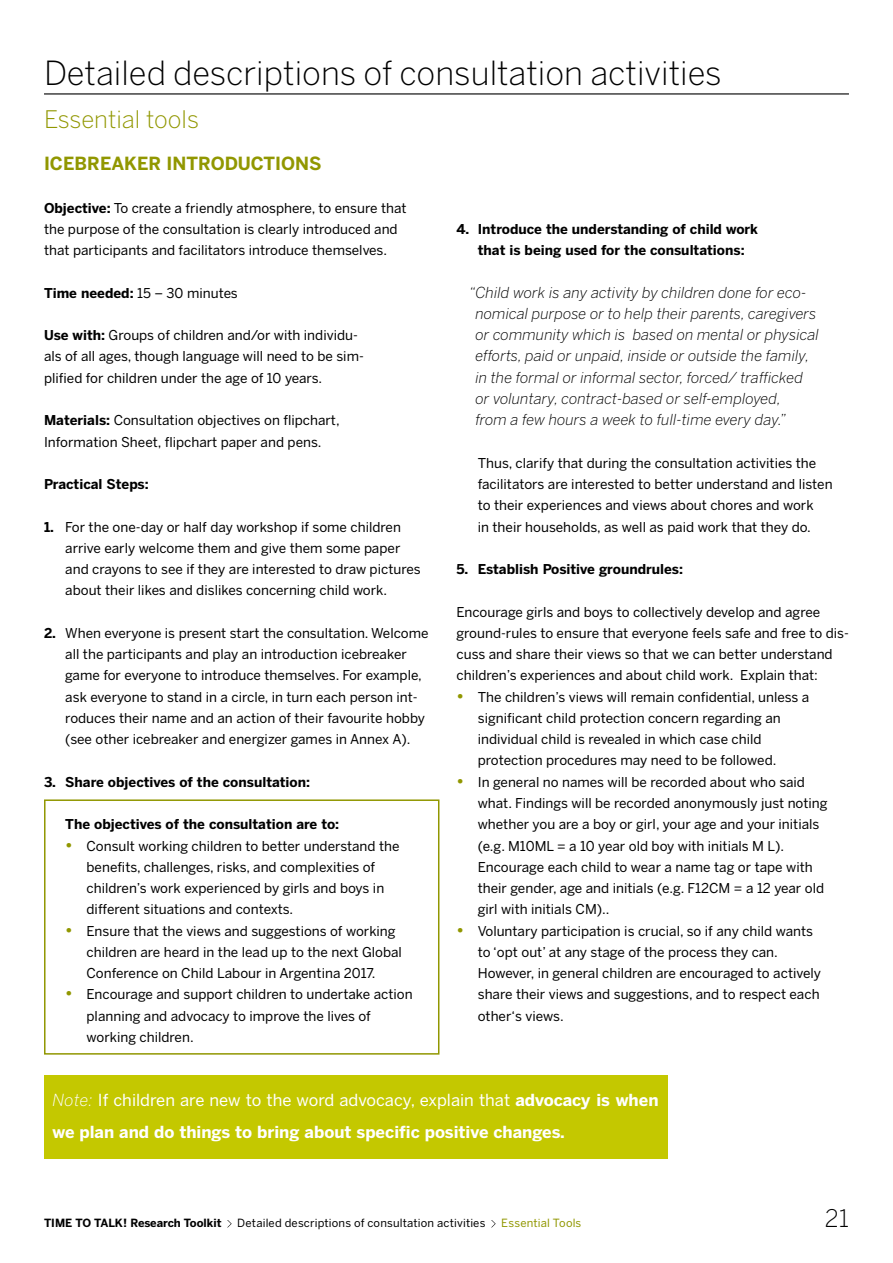
<style>
.page{position:relative;width:893px;height:1263px;background:#fff}
.page>*{position:absolute;margin:0;border:0;box-sizing:border-box;transform-origin:0 0}
.t1{font:300 33px "Benton Sans";color:#000}
.t2{font:300 24px "Benton Sans";color:#919700}
.t3{font:300 24px "Benton Sans";color:#000}
.t4{font:700 18px "Benton Sans";color:#919700}
.t5{font:700 16.5px/32px "Benton Sans";color:#fff}
.t6{font:italic 300 15px/21.3px "Benton Sans";color:#000}
.t7{font:13.5px/21.3px "Benton Sans";color:#000}
.t8{font:700 13.5px/21.3px "Benton Sans";color:#000;text-align:center}
.t9{font:11.25px "Benton Sans";letter-spacing:.015em;color:#000}
.t10{font:700 11.25px "Benton Sans";color:#000}
.t11{font:11.25px "Benton Sans";letter-spacing:.015em;color:#919700}
.s1{font-weight:700}
.s2{font-weight:700;font-size:16.5px;color:#919700}
.s3{font-weight:300;font-style:italic}
.s4{font-weight:400}
</style>
<div class="page">
<svg style="left:227px;top:1220px;width:5px;height:7px"></svg>
<svg style="left:491px;top:1220px;width:5px;height:7px"></svg>
<hr style="left:44px;top:93px;width:805px;height:2px;background:#000">
<div style="left:44px;top:799px;width:395px;height:255px;border:2px solid #919700"></div>
<div style="left:44px;top:1075px;width:623px;height:84px;background:#c4c800"></div>
<h1 class="t1" style="left:44px;top:53px;width:679px">Detailed descriptions of consultation activities</h1>
<h2 class="t2" style="left:44px;top:105px;width:157px">Essential tools</h2>
<h3 class="t4" style="left:44px;top:153px;width:20px">Icebreaker</h3>
<h3 class="t4" style="left:167px;top:153px;width:20px">Introductions</h3>
<p class="t7" style="left:44px;top:197px;width:364px"><span class="s1">Objective:</span> To create a friendly atmosphere, to ensure that the purpose of the consultation is clearly introduced and that participants and facilitators introduce themselves.</p>
<p class="t7" style="left:44px;top:282px;width:195px"><span class="s1">Time needed:</span> 15 – 30 minutes</p>
<p class="t7" style="left:44px;top:324px;width:321px"><span class="s1">Use with:</span> Groups of children and/or with individu&shy;als of all ages, though language will need to be sim&shy;plified for children under the age of 10 years.</p>
<p class="t7" style="left:44px;top:410px;width:297px"><span class="s1">Materials:</span> Consultation objectives on flipchart,<br>Information Sheet, flipchart paper and pens.</p>
<p class="t8" style="left:44px;top:473px;width:106px">Practical Steps:</p>
<p class="t7" style="left:65px;top:516px;width:357px;text-indent:-21px"><span class="s1">1.</span> For the one-day or half day workshop if some children arrive early welcome them and give them some paper and crayons to see if they are interested to draw pictures about their likes and dislikes concerning child work.</p>
<p class="t7" style="left:65px;top:622px;width:365px;text-indent:-21px"><span class="s1">2.</span> When everyone is present start the consultation. Welcome all the participants and play an introduction icebreaker game for everyone to introduce themselves. For example, ask everyone to stand in a circle, in turn each person int&shy;roduces their name and an action of their favourite hobby (see other icebreaker and energizer games in Annex A).</p>
<p class="t8" style="left:44px;top:771px;width:268px">3. Share objectives of the consultation:</p>
<p class="t8" style="left:65px;top:813px;width:275px">The objectives of the consultation are to:</p>
<p class="t7" style="left:87px;top:835px;width:315px;text-indent:-21px"><span class="s2">•</span> Consult working children to better understand the benefits, challenges, risks, and complexities of children’s work experienced by girls and boys in different situations and contexts.</p>
<p class="t7" style="left:87px;top:920px;width:317px;text-indent:-21px"><span class="s2">•</span> Ensure that the views and suggestions of working children are heard in the lead up to the next Global<br>Conference on Child Labour in Argentina 2017.</p>
<p class="t7" style="left:87px;top:983px;width:328px;text-indent:-21px"><span class="s2">•</span> Encourage and support children to undertake action planning and advocacy to improve the lives of working children.</p>
<p class="t8" style="left:456px;top:218px;width:303px">4. Introduce the understanding of child work that is being used for the consultations:</p>
<p class="t6" style="left:475px;top:281px;width:345px;text-indent:-6px">“Child work is any activity by children done for eco&shy;nomical purpose or to help their parents, caregivers or community which is based on mental or physical efforts, paid or unpaid, inside or outside the family, in the formal or informal sector, forced/ trafficked or voluntary, contract-based or self-employed,<br>from a few hours a week to full-time every day.”</p>
<p class="t7" style="left:478px;top:452px;width:356px">Thus, clarify that during the consultation activities the facilitators are interested to better understand and listen to their experiences and views about chores and work<br>in their households, as well as paid work that they do.</p>
<p class="t8" style="left:456px;top:558px;width:228px">5. Establish Positive groundrules:</p>
<p class="t7" style="left:456px;top:601px;width:394px">Encourage girls and boys to collectively develop and agree ground-rules to ensure that everyone feels safe and free to dis&shy;cuss and share their views so that we can better understand children’s experiences and about child work. Explain that:</p>
<p class="t7" style="left:478px;top:686px;width:333px;text-indent:-21px"><span class="s2">•</span> The children’s views will remain confidential, unless a significant child protection concern regarding an individual child is revealed in which case child protection procedures may need to be followed.</p>
<p class="t7" style="left:478px;top:771px;width:351px;text-indent:-21px"><span class="s2">•</span> In general no names will be recorded about who said what. Findings will be recorded anonymously just noting whether you are a boy or girl, your age and your initials (e.g. M10ML = a 10 year old boy with initials M L).<br>Encourage each child to wear a name tag or tape with their gender, age and initials (e.g. F12CM = a 12 year old girl with initials CM)..</p>
<p class="t7" style="left:478px;top:920px;width:345px;text-indent:-21px"><span class="s2">•</span> Voluntary participation is crucial, so if any child wants to ‘opt out’ at any stage of the process they can.<br>However, in general children are encouraged to actively share their views and suggestions, and to respect each other‘s views.</p>
<p class="t5" style="left:53px;top:1083px;width:607px"><span class="s3">Note:</span> <span class="s4">If children are new to the word advocacy, explain that</span> advocacy is when we plan and do things to bring about specific positive changes.</p>
<p class="t10" style="left:44px;top:1217px;width:179px">TIME TO TALK! Research Toolkit</p>
<p class="t9" style="left:237px;top:1217px;width:250px">Detailed descriptions of consultation activities</p>
<p class="t11" style="left:501px;top:1217px;width:82px">Essential Tools</p>
<h2 class="t3" style="left:825px;top:1204px;width:26px">21</h2>
</div>
